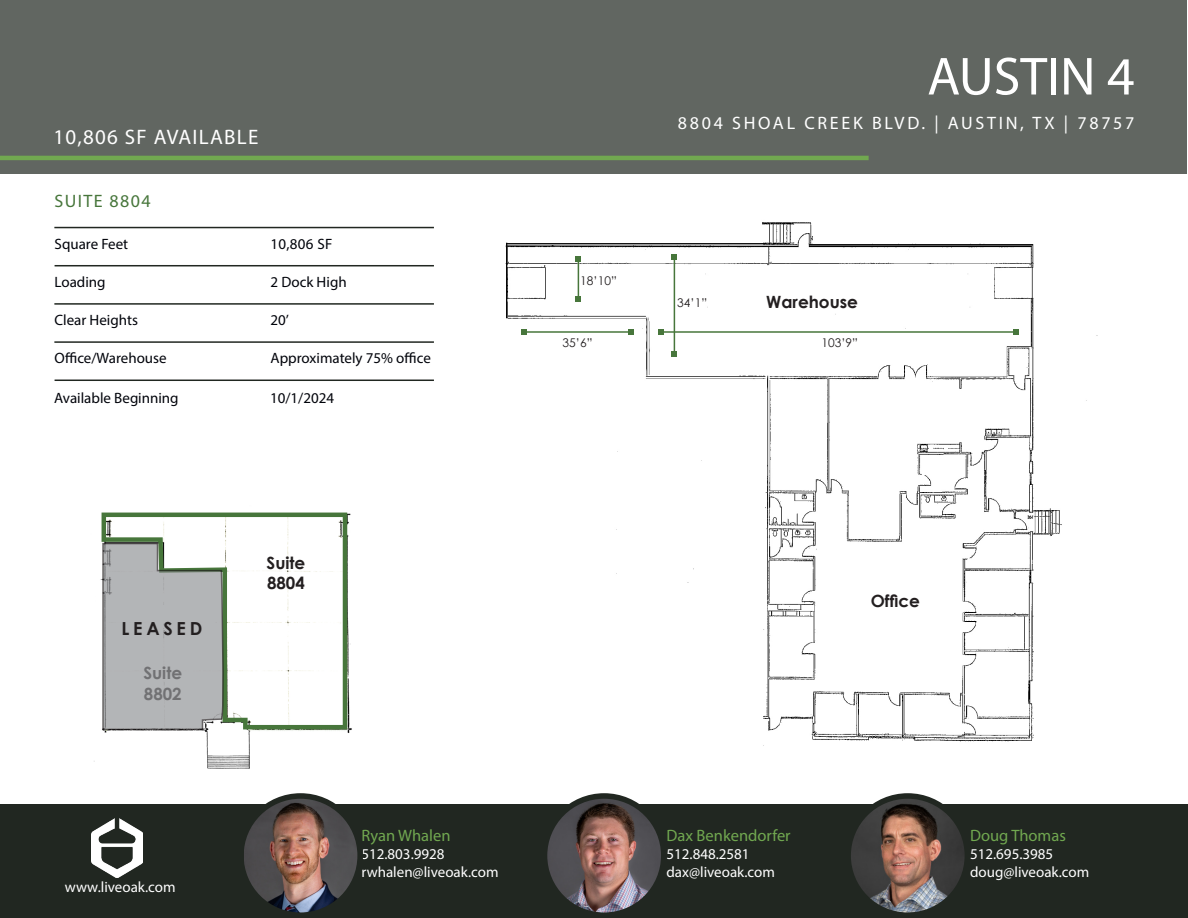
<style>
.page{position:relative;width:1188px;height:918px;background:#fff}
.page>*{position:absolute;margin:0;border:0;box-sizing:border-box;transform-origin:0 0}
.t1{font:54px "Myriad Pro";color:#fff}
.t2{font:21px "Myriad Pro";letter-spacing:.06em;color:#fff}
.t3{font:18px "Myriad Pro";letter-spacing:.15em;color:#fff}
.t4{font:18px "Myriad Pro";letter-spacing:.08em;color:#47763b}
.t5{font:700 18px "Century Gothic";letter-spacing:.21em;color:#231f20}
.t6{font:700 16.8px "Century Gothic";color:#231f20}
.t7{font:16.5px "Myriad Pro";color:#71a850}
.t8{font:15px "Myriad Pro";color:#00030a}
.t9{font:15px/18px "Myriad Pro";color:#fff}
.t10{font:12px "Century Gothic";color:#231f20}
</style>
<div class="page">
<img style="left:505px;top:222px;width:593px;height:524px">
<img style="left:94px;top:513px;width:258px;height:283px">
<svg style="left:99px;top:512px;width:251px;height:220px"></svg>
<svg style="left:102px;top:542px;width:123px;height:189px;background:#b1b3b4"></svg>
<div style="left:0;top:805px;width:1188px;height:113px;background:#212721"></div>
<img style="left:92px;top:819px;width:50px;height:58px">
<img style="left:244px;top:798px;width:116px;height:113px">
<div style="left:238px;top:793px;width:125px;height:125px;border:6px solid #212721;border-radius:50%"></div>
<img style="left:545px;top:796px;width:119px;height:115px">
<div style="left:542px;top:793px;width:125px;height:125px;border:6px solid #212721;border-radius:50%"></div>
<img style="left:848px;top:796px;width:119px;height:119px;border-radius:60px">
<div style="left:845px;top:793px;width:125px;height:125px;border:6px solid #212721;border-radius:50%"></div>
<div style="left:0;top:0;width:1187px;height:174px;background:#616661"></div>
<hr style="left:0;top:156px;width:869px;height:4px;background:#71a850">
<hr style="left:54px;top:227px;width:380px;height:1px;background:#212721">
<hr style="left:55px;top:265px;width:379px;height:1px;background:#212721">
<hr style="left:54px;top:303px;width:380px;height:2px;background:#212721">
<hr style="left:54px;top:341px;width:380px;height:2px;background:#212721">
<hr style="left:55px;top:380px;width:379px;height:1px;background:#212721">
<hr style="left:524px;top:331px;width:107px;height:2px;background:#47763b">
<svg style="left:521px;top:329px;width:6px;height:6px"></svg>
<svg style="left:628px;top:329px;width:6px;height:6px"></svg>
<hr style="left:661px;top:331px;width:355px;height:2px;background:#47763b">
<svg style="left:658px;top:329px;width:6px;height:6px"></svg>
<svg style="left:1013px;top:329px;width:6px;height:6px"></svg>
<hr style="left:578px;top:259px;width:1px;height:40px;background:#47763b">
<svg style="left:575px;top:256px;width:6px;height:6px"></svg>
<svg style="left:575px;top:296px;width:6px;height:6px"></svg>
<hr style="left:674px;top:257px;width:1px;height:97px;background:#47763b">
<svg style="left:671px;top:254px;width:6px;height:6px"></svg>
<svg style="left:671px;top:351px;width:6px;height:6px"></svg>
<h2 class="t2" style="left:53px;top:124px;width:206px">10,806 SF AVAILABLE</h2>
<p class="t4" style="left:54px;top:190px;width:98px">SUITE 8804</p>
<p class="t8" style="left:55px;top:234px;width:75px">Square Feet</p>
<p class="t8" style="left:271px;top:234px;width:63px">10,806 SF</p>
<p class="t8" style="left:55px;top:272px;width:53px">Loading</p>
<p class="t8" style="left:271px;top:272px;width:78px">2 Dock High</p>
<p class="t8" style="left:55px;top:311px;width:85px">Clear Heights</p>
<p class="t8" style="left:271px;top:311px;width:20px">20’</p>
<p class="t8" style="left:55px;top:349px;width:114px">Office/Warehouse</p>
<p class="t8" style="left:271px;top:349px;width:162px">Approximately 75% office</p>
<p class="t8" style="left:54px;top:388px;width:126px">Available Beginning</p>
<p class="t8" style="left:270px;top:388px;width:66px">10/1/2024</p>
<p class="t5" style="left:122px;top:614px;width:82px">LEASED</p>
<p class="t6" style="left:143px;top:660px;width:40px">Suite</p>
<p class="t6" style="left:144px;top:681px;width:39px">8802</p>
<p class="t9" style="left:65px;top:878px;width:112px">www.liveoak.com</p>
<p class="t6" style="left:267px;top:550px;width:40px">Suite</p>
<p class="t6" style="left:267px;top:571px;width:39px">8804</p>
<p class="t7" style="left:361px;top:826px;width:91px">Ryan Whalen</p>
<p class="t9" style="left:361px;top:845px;width:139px">512.803.9928 rwhalen@liveoak.com</p>
<h1 class="t1" style="left:927px;top:43px;width:209px">AUSTIN 4</h1>
<p class="t10" style="left:580px;top:272px;width:38px">18’10”</p>
<p class="t3" style="left:678px;top:112px;width:458px">8804 SHOAL CREEK BLVD. | AUSTIN, TX | 78757</p>
<p class="t10" style="left:677px;top:294px;width:31px">34’1”</p>
<p class="t6" style="left:766px;top:289px;width:93px">Warehouse</p>
<p class="t10" style="left:563px;top:335px;width:31px">35’6”</p>
<p class="t10" style="left:821px;top:335px;width:38px">103’9”</p>
<p class="t6" style="left:871px;top:588px;width:51px">Office</p>
<p class="t7" style="left:667px;top:826px;width:126px">Dax Benkendorfer</p>
<p class="t9" style="left:667px;top:845px;width:110px">512.848.2581 dax@liveoak.com</p>
<p class="t7" style="left:970px;top:826px;width:97px">Doug Thomas</p>
<p class="t9" style="left:970px;top:845px;width:121px">512.695.3985 doug@liveoak.com</p>
</div>
